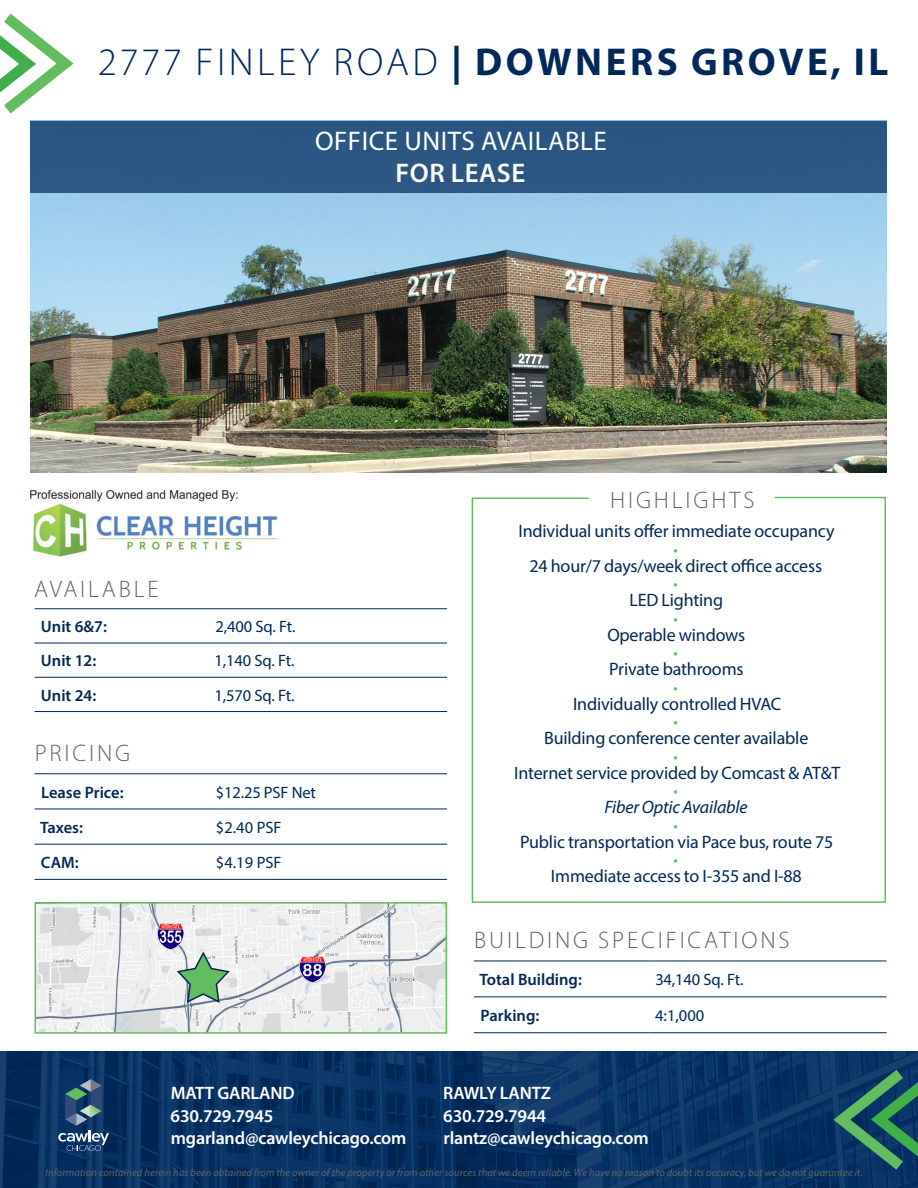
<style>
.page{position:relative;width:918px;height:1188px;background:#fff}
.page>*{position:absolute;margin:0;border:0;box-sizing:border-box;transform-origin:0 0}
.Cawley_BODY_COPY{font:700 39px "Myriad Pro";letter-spacing:.09em;color:#002858}
.Cawley_BODY_COPY-2{font:27px "Myriad Pro";letter-spacing:.02em;color:#fff}
.Cawley_square{font:27px "Myriad Pro";color:#63bd60}
.Cawley_BODY_COPY-3{font:600 27px "Myriad Pro";letter-spacing:.02em;color:#fff}
.Cawley_BODY_COPY-4{font:300 24px "Myriad Pro";letter-spacing:.12em;color:#5f6369}
.Cawley_square-2{font:300 24px "Myriad Pro";letter-spacing:.12em;color:#5f6369}
.Cawley_square-3{font:18px/34.5px "Myriad Pro";letter-spacing:-.01em;color:#002858;text-align:center}
.t1{font:600 18px/22.5px "Myriad Pro";letter-spacing:-.01em;color:#fff}
.t2{font:16.5px "Myriad Pro";letter-spacing:-.01em;color:#002858}
.t3{font:600 16.5px "Myriad Pro";color:#002858}
.t4{font:italic 10.5px "Myriad Pro";letter-spacing:.01em;color:#5f6369}
.s1{font-weight:300}
.s2{font-style:italic}
</style>
<div class="page">
<svg style="left:0;top:1051px;width:918px;height:137px;background:#083162"></svg>
<svg style="left:58px;top:1079px;width:51px;height:72px;background:#335779"></svg>
<svg style="left:825px;top:1059px;width:93px;height:121px;background:#1a5262"></svg>
<svg style="left:0;top:13px;width:82px;height:108px"></svg>
<hr style="left:474px;top:961px;width:175px;height:1px;background:#002858">
<hr style="left:650px;top:961px;width:237px;height:1px;background:#002858">
<hr style="left:474px;top:997px;width:175px;height:1px;background:#002858">
<hr style="left:650px;top:997px;width:237px;height:1px;background:#002858">
<hr style="left:474px;top:1032px;width:175px;height:1px;background:#002858">
<hr style="left:650px;top:1032px;width:237px;height:1px;background:#002858">
<hr style="left:34px;top:773px;width:176px;height:1px;background:#002858">
<hr style="left:210px;top:773px;width:237px;height:1px;background:#002858">
<hr style="left:34px;top:809px;width:176px;height:1px;background:#002858">
<hr style="left:210px;top:809px;width:237px;height:1px;background:#002858">
<hr style="left:34px;top:844px;width:176px;height:1px;background:#002858">
<hr style="left:210px;top:844px;width:237px;height:1px;background:#002858">
<hr style="left:34px;top:879px;width:176px;height:1px;background:#002858">
<hr style="left:210px;top:879px;width:237px;height:1px;background:#002858">
<svg style="left:471px;top:496px;width:415px;height:407px"></svg>
<img style="left:31px;top:192px;width:856px;height:280px">
<div style="left:30px;top:121px;width:857px;height:71px;background:#2c5683"></div>
<img style="left:29px;top:491px;width:249px;height:66px">
<hr style="left:34px;top:608px;width:176px;height:1px;background:#002858">
<hr style="left:210px;top:608px;width:237px;height:1px;background:#002858">
<hr style="left:34px;top:643px;width:176px;height:1px;background:#002858">
<hr style="left:210px;top:643px;width:237px;height:1px;background:#002858">
<hr style="left:34px;top:677px;width:176px;height:1px;background:#002858">
<hr style="left:210px;top:677px;width:237px;height:1px;background:#002858">
<hr style="left:34px;top:711px;width:176px;height:1px;background:#002858">
<hr style="left:210px;top:711px;width:237px;height:1px;background:#002858">
<img style="left:38px;top:905px;width:406px;height:126px">
<div style="left:35px;top:902px;width:412px;height:132px;border:2px solid #63bd60"></div>
<svg style="left:175px;top:951px;width:56px;height:53px"></svg>
<img style="left:158px;top:924px;width:26px;height:26px">
<img style="left:299px;top:957px;width:26px;height:26px">
<p class="Cawley_BODY_COPY" style="left:98px;top:36px;width:792px"><span class="s1">2777 FINLEY ROAD</span> | DOWNERS GROVE, IL</p>
<p class="Cawley_BODY_COPY-2" style="left:315px;top:125px;width:293px">OFFICE UNITS AVAILABLE</p>
<p class="Cawley_BODY_COPY-3" style="left:396px;top:156px;width:131px">FOR LEASE</p>
<p class="Cawley_BODY_COPY-4" style="left:34px;top:575px;width:126px">AVAILABLE</p>
<p class="t3" style="left:41px;top:616px;width:68px">Unit 6&amp;7:</p>
<p class="t2" style="left:216px;top:616px;width:81px">2,400 Sq. Ft.</p>
<p class="t3" style="left:41px;top:650px;width:57px">Unit 12:</p>
<p class="t2" style="left:215px;top:651px;width:81px">1,140 Sq. Ft.</p>
<p class="t3" style="left:41px;top:685px;width:57px">Unit 24:</p>
<p class="t2" style="left:215px;top:685px;width:81px">1,570 Sq. Ft.</p>
<p class="Cawley_BODY_COPY-4" style="left:35px;top:739px;width:97px">PRICING</p>
<p class="t3" style="left:41px;top:782px;width:84px">Lease Price:</p>
<p class="t2" style="left:216px;top:782px;width:102px">$12.25 PSF Net</p>
<p class="t3" style="left:40px;top:817px;width:45px">Taxes:</p>
<p class="t2" style="left:216px;top:817px;width:67px">$2.40 PSF</p>
<p class="t3" style="left:41px;top:852px;width:39px">CAM:</p>
<p class="t2" style="left:216px;top:852px;width:67px">$4.19 PSF</p>
<p class="t1" style="left:171px;top:1082px;width:237px">MATT GARLAND<br>630.729.7945 mgarland@cawleychicago.com</p>
<p class="Cawley_BODY_COPY-4" style="left:610px;top:486px;width:146px">HIGHLIGHTS</p>
<p class="Cawley_square-3" style="left:518px;top:514px;width:318px">Individual units offer immediate occupancy</p>
<p class="Cawley_square-3" style="left:529px;top:548px;width:294px">24 hour/7 days/week direct office access</p>
<p class="Cawley_square-3" style="left:629px;top:583px;width:95px">LED Lighting</p>
<p class="Cawley_square-3" style="left:607px;top:617px;width:140px">Operable windows</p>
<p class="Cawley_square-3" style="left:609px;top:652px;width:136px">Private bathrooms</p>
<p class="Cawley_square-3" style="left:573px;top:686px;width:210px">Individually controlled HVAC</p>
<p class="Cawley_square-3" style="left:544px;top:721px;width:266px">Building conference center available</p>
<p class="Cawley_square-3" style="left:514px;top:755px;width:328px">Internet service provided by Comcast &amp; AT&amp;T<br><span class="s2">Fiber Optic Available</span></p>
<p class="Cawley_square-3" style="left:520px;top:824px;width:315px">Public transportation via Pace bus, route 75</p>
<p class="Cawley_square-3" style="left:551px;top:859px;width:252px">Immediate access to I-355 and I-88</p>
<p class="Cawley_square" style="left:673px;top:534px;width:7px">·</p>
<p class="Cawley_square" style="left:673px;top:568px;width:7px">·</p>
<p class="Cawley_square" style="left:673px;top:603px;width:7px">·</p>
<p class="Cawley_square" style="left:673px;top:637px;width:7px">·</p>
<p class="Cawley_square" style="left:673px;top:672px;width:7px">·</p>
<p class="Cawley_square" style="left:673px;top:706px;width:7px">·</p>
<p class="Cawley_square" style="left:673px;top:741px;width:7px">·</p>
<p class="Cawley_square" style="left:673px;top:775px;width:7px">·</p>
<p class="Cawley_square" style="left:673px;top:810px;width:7px">·</p>
<p class="Cawley_square" style="left:673px;top:844px;width:7px">·</p>
<p class="Cawley_square-2" style="left:474px;top:926px;width:317px">BUILDING SPECIFICATIONS</p>
<p class="t3" style="left:480px;top:969px;width:104px">Total Building:</p>
<p class="t2" style="left:655px;top:969px;width:90px">34,140 Sq. Ft.</p>
<p class="t3" style="left:481px;top:1005px;width:60px">Parking:</p>
<p class="t2" style="left:655px;top:1005px;width:51px">4:1,000</p>
<p class="t1" style="left:443px;top:1082px;width:207px">RAWLY LANTZ<br>630.729.7944 rlantz@cawleychicago.com</p>
<p class="t4" style="left:46px;top:1166px;width:819px">Information contained herein has been obtained from the owner of the property or from other sources that we deem reliable. We have no reason to doubt its accuracy, but we do not guarantee it.</p>
</div>
